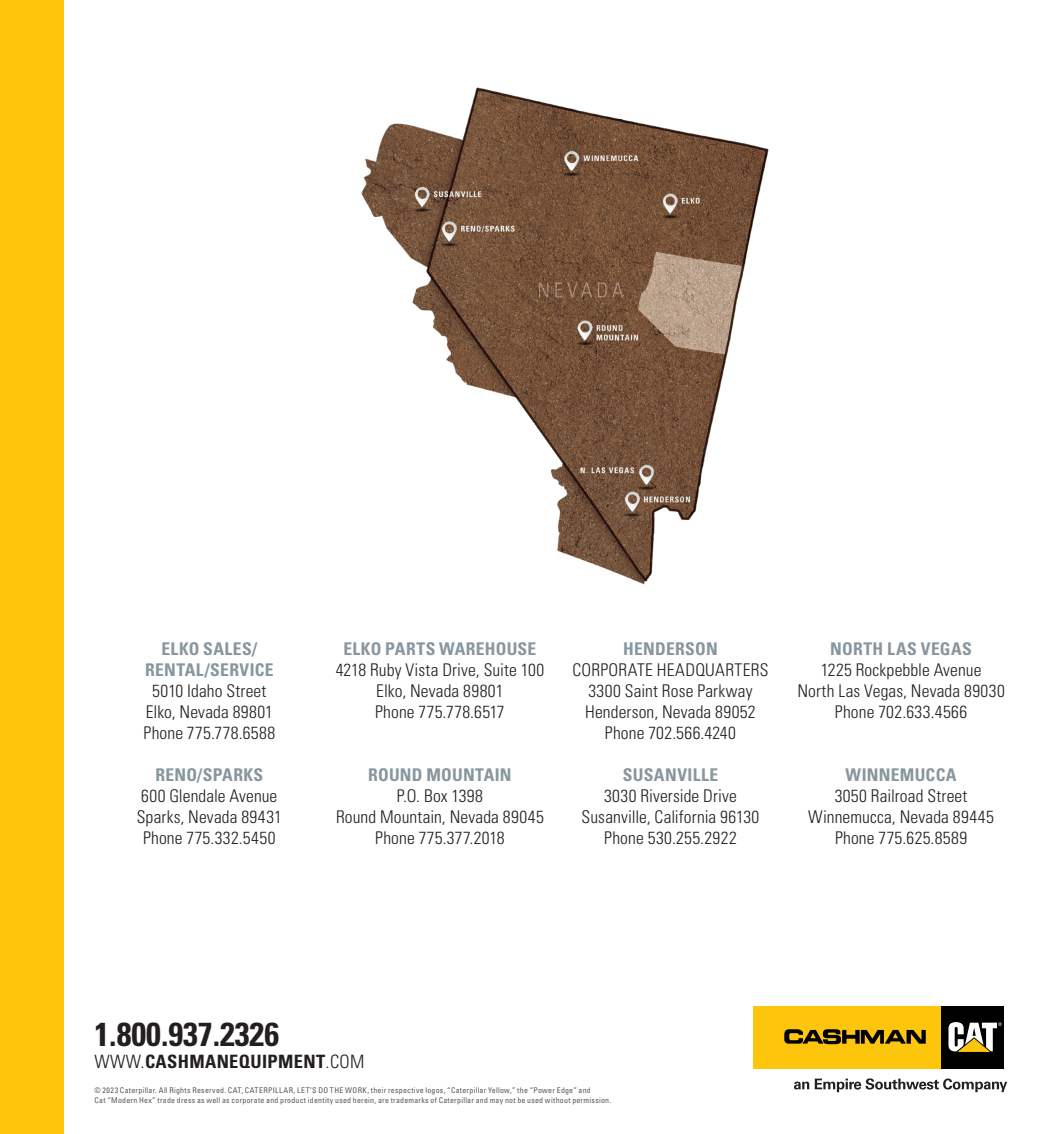
<style>
.page{position:relative;width:1040px;height:1134px;background:#fff}
.page>*{position:absolute;margin:0;border:0;box-sizing:border-box;transform-origin:0 0}
.t1{font:700 condensed 33.25px "Univers LT Std";color:#231f20}
.t2{font:700 condensed 18.38px "Univers LT Std";letter-spacing:.02em;color:#231f20}
.Tiger_Rental_Card_Ti{font:300 condensed 17.5px "Univers LT Std";letter-spacing:.01em;color:#231f20}
.Tiger_Rental_Card_Ti-2{font:700 condensed 17.5px/21px "Univers LT Std";letter-spacing:.015em;color:#87969f;text-align:center}
.t3{font:condensed 7.88px/9.6px "Univers LT Std";letter-spacing:.03em;color:#57585a}
.s1{font-weight:300}
</style>
<div class="page">
<div style="left:0;top:0;width:63px;height:1134px;background:#fec50d"></div>
<img style="left:361px;top:87px;width:408px;height:498px">
<div style="left:750px;top:1003px;width:257px;height:69px;background:linear-gradient(to right,#fff,#fff)"></div>
<div style="left:753px;top:1006px;width:188px;height:62px;background:#fec50d"></div>
<div style="left:941px;top:1006px;width:63px;height:62px;background:#000"></div>
<svg style="left:948px;top:1022px;width:53px;height:30px"></svg>
<svg style="left:784px;top:1029px;width:141px;height:16px"></svg>
<svg style="left:794px;top:1078px;width:213px;height:14px"></svg>
<p class="Tiger_Rental_Card_Ti-2" style="left:145px;top:638px;width:130px">ELKO SALES/<br>RENTAL/SERVICE</p>
<p class="Tiger_Rental_Card_Ti" style="left:152px;top:681px;width:116px">5010 Idaho Street</p>
<p class="Tiger_Rental_Card_Ti" style="left:146px;top:702px;width:129px">Elko, Nevada 89801</p>
<p class="Tiger_Rental_Card_Ti" style="left:143px;top:723px;width:133px">Phone 775.778.6588</p>
<p class="Tiger_Rental_Card_Ti-2" style="left:155px;top:764px;width:109px">RENO/SPARKS</p>
<p class="Tiger_Rental_Card_Ti" style="left:141px;top:786px;width:138px">600 Glendale Avenue</p>
<p class="Tiger_Rental_Card_Ti" style="left:137px;top:807px;width:147px">Sparks, Nevada 89431</p>
<p class="Tiger_Rental_Card_Ti" style="left:143px;top:828px;width:134px">Phone 775.332.5450</p>
<p class="Tiger_Rental_Card_Ti-2" style="left:343px;top:638px;width:194px">ELKO PARTS WAREHOUSE</p>
<p class="Tiger_Rental_Card_Ti" style="left:336px;top:660px;width:210px">4218 Ruby Vista Drive, Suite 100</p>
<p class="Tiger_Rental_Card_Ti" style="left:376px;top:681px;width:129px">Elko, Nevada 89801</p>
<p class="Tiger_Rental_Card_Ti" style="left:375px;top:702px;width:131px">Phone 775.778.6517</p>
<p class="Tiger_Rental_Card_Ti-2" style="left:368px;top:764px;width:145px">ROUND MOUNTAIN</p>
<p class="Tiger_Rental_Card_Ti" style="left:397px;top:786px;width:87px">P.O. Box 1398</p>
<p class="Tiger_Rental_Card_Ti" style="left:336px;top:807px;width:209px">Round Mountain, Nevada 89045</p>
<p class="Tiger_Rental_Card_Ti" style="left:375px;top:828px;width:131px">Phone 775.377.2018</p>
<p class="Tiger_Rental_Card_Ti-2" style="left:623px;top:638px;width:96px">HENDERSON</p>
<p class="Tiger_Rental_Card_Ti" style="left:572px;top:660px;width:197px">CORPORATE HEADQUARTERS</p>
<p class="Tiger_Rental_Card_Ti" style="left:588px;top:681px;width:166px">3300 Saint Rose Parkway</p>
<p class="Tiger_Rental_Card_Ti" style="left:585px;top:702px;width:172px">Henderson, Nevada 89052</p>
<p class="Tiger_Rental_Card_Ti" style="left:605px;top:723px;width:133px">Phone 702.566.4240</p>
<p class="Tiger_Rental_Card_Ti-2" style="left:623px;top:764px;width:97px">SUSANVILLE</p>
<p class="Tiger_Rental_Card_Ti" style="left:604px;top:786px;width:134px">3030 Riverside Drive</p>
<p class="Tiger_Rental_Card_Ti" style="left:581px;top:807px;width:179px">Susanville, California 96130</p>
<p class="Tiger_Rental_Card_Ti" style="left:604px;top:828px;width:134px">Phone 530.255.2922</p>
<p class="Tiger_Rental_Card_Ti-2" style="left:830px;top:638px;width:143px">NORTH LAS VEGAS</p>
<p class="Tiger_Rental_Card_Ti" style="left:820px;top:660px;width:162px">1225 Rockpebble Avenue</p>
<p class="Tiger_Rental_Card_Ti" style="left:797px;top:681px;width:209px">North Las Vegas, Nevada 89030</p>
<p class="Tiger_Rental_Card_Ti" style="left:834px;top:702px;width:134px">Phone 702.633.4566</p>
<p class="Tiger_Rental_Card_Ti-2" style="left:845px;top:764px;width:112px">WINNEMUCCA</p>
<p class="Tiger_Rental_Card_Ti" style="left:834px;top:786px;width:134px">3050 Railroad Street</p>
<p class="Tiger_Rental_Card_Ti" style="left:808px;top:807px;width:187px">Winnemucca, Nevada 89445</p>
<p class="Tiger_Rental_Card_Ti" style="left:835px;top:828px;width:133px">Phone 775.625.8589</p>
<p class="t1" style="left:94px;top:1014px;width:186px">1.800.937.2326</p>
<p class="t2" style="left:94px;top:1050px;width:271px"><span class="s1">WWW.</span>CASHMANEQUIPMENT<span class="s1">.COM</span></p>
<p class="t3" style="left:94px;top:1085px;width:518px">© 2023 Caterpillar. All Rights Reserved. CAT, CATERPILLAR, LET’S DO THE WORK, their respective logos, “Caterpillar Yellow,” the “Power Edge” and<br>Cat “Modern Hex” trade dress as well as corporate and product identity used herein, are trademarks of Caterpillar and may not be used without permission.</p>
</div>
